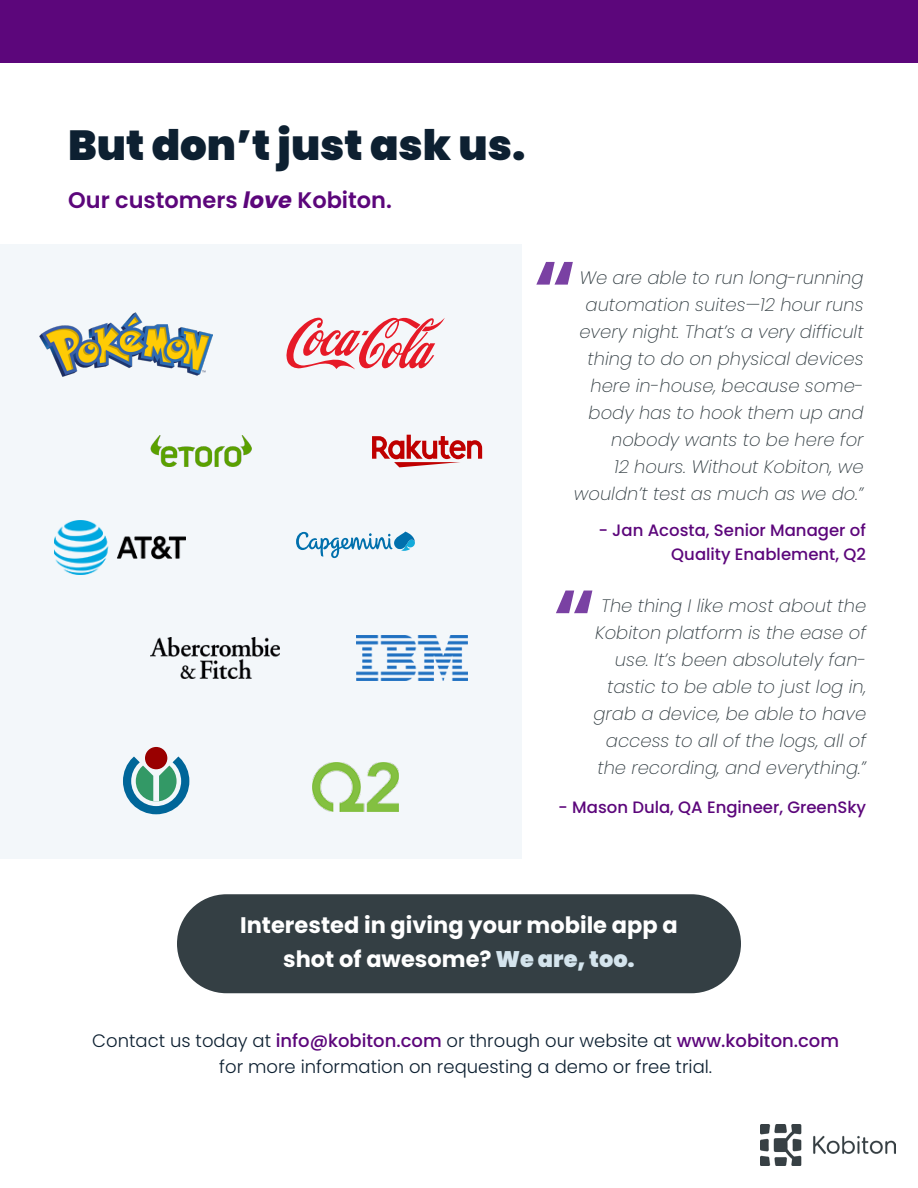
<style>
.page{position:relative;width:918px;height:1188px;background:#fff}
.page>*{position:absolute;margin:0;border:0;box-sizing:border-box;transform-origin:0 0}
.t1{font:600 90px "Poppins";color:#7a41a3}
.t2{font:900 42px "Poppins";color:#0d2031}
.t3{font:700 22.5px/34.5px "Poppins";color:#fff;text-align:center}
.t4{font:600 22.5px "Poppins";color:#5c067b}
.t5{font:italic 200 18px/27px "Poppins";color:#343f44;text-align:right}
.t6{font:300 18px/25.5px "Poppins";color:#0d2031;text-align:center}
.t7{font:500 16.5px/24px "Poppins";color:#5c067b;text-align:right}
.s1{font-weight:700;font-style:italic}
.s2{font-weight:900;color:#d4e4ed}
.s3{font-weight:500;color:#5c067b}
</style>
<div class="page">
<div style="left:177px;top:894px;width:564px;height:99px;background:#343f44;border-radius:50px"></div>
<div style="left:0;top:244px;width:522px;height:615px;background:#f3f7fa"></div>
<img style="left:760px;top:1125px;width:136px;height:41px">
<img style="left:54px;top:521px;width:132px;height:54px">
<img style="left:312px;top:762px;width:87px;height:49px">
<svg style="left:286px;top:317px;width:159px;height:53px"></svg>
<img style="left:150px;top:637px;width:130px;height:41px">
<img style="left:357px;top:636px;width:111px;height:44px">
<svg style="left:136px;top:761px;width:41px;height:41px"></svg>
<div style="left:123px;top:748px;width:66px;height:66px;border:8px solid #069;border-radius:50%"></div>
<div style="left:145px;top:747px;width:22px;height:22px;background:#900;border-radius:50%"></div>
<img style="left:150px;top:435px;width:102px;height:32px">
<svg style="left:372px;top:435px;width:110px;height:32px"></svg>
<svg style="left:296px;top:532px;width:119px;height:26px"></svg>
<div style="left:0;top:0;width:918px;height:63px;background:#5c067b"></div>
<img style="left:39px;top:312px;width:174px;height:65px">
<h2 class="t2" style="left:68px;top:121px;width:459px">But don’t just ask us.</h2>
<p class="t4" style="left:68px;top:187px;width:325px">Our customers <span class="s1">love</span> Kobiton.</p>
<h1 class="t1" style="left:534px;top:241px;width:45px">“</h1>
<p class="t5" style="left:574px;top:264px;width:291px">We are able to run long-running automation suites—12 hour runs every night. That’s a very difficult thing to do on physical devices here in-house, because some&shy;body has to hook them up and nobody wants to be here for<br>12 hours. Without Kobiton, we wouldn’t test as much as we do.”</p>
<p class="t7" style="left:598px;top:518px;width:269px">- Jan Acosta, Senior Manager of<br>Quality Enablement, Q2</p>
<h1 class="t1" style="left:553px;top:570px;width:45px">“</h1>
<p class="t5" style="left:594px;top:592px;width:274px">The thing I like most about the<br>Kobiton platform is the ease of use. It’s been absolutely fan&shy;tastic to be able to just log in, grab a device, be able to have access to all of the logs, all of the recording, and everything.”</p>
<p class="t7" style="left:558px;top:795px;width:309px">- Mason Dula, QA Engineer, GreenSky</p>
<p class="t3" style="left:240px;top:908px;width:439px">Interested in giving your mobile app a shot of awesome? <span class="s2">We are, too.</span></p>
<p class="t6" style="left:92px;top:1028px;width:748px">Contact us today at <span class="s3">info@kobiton.com</span> or through our website at <span class="s3">www.kobiton.com </span>for more information on requesting a demo or free trial.</p>
</div>
